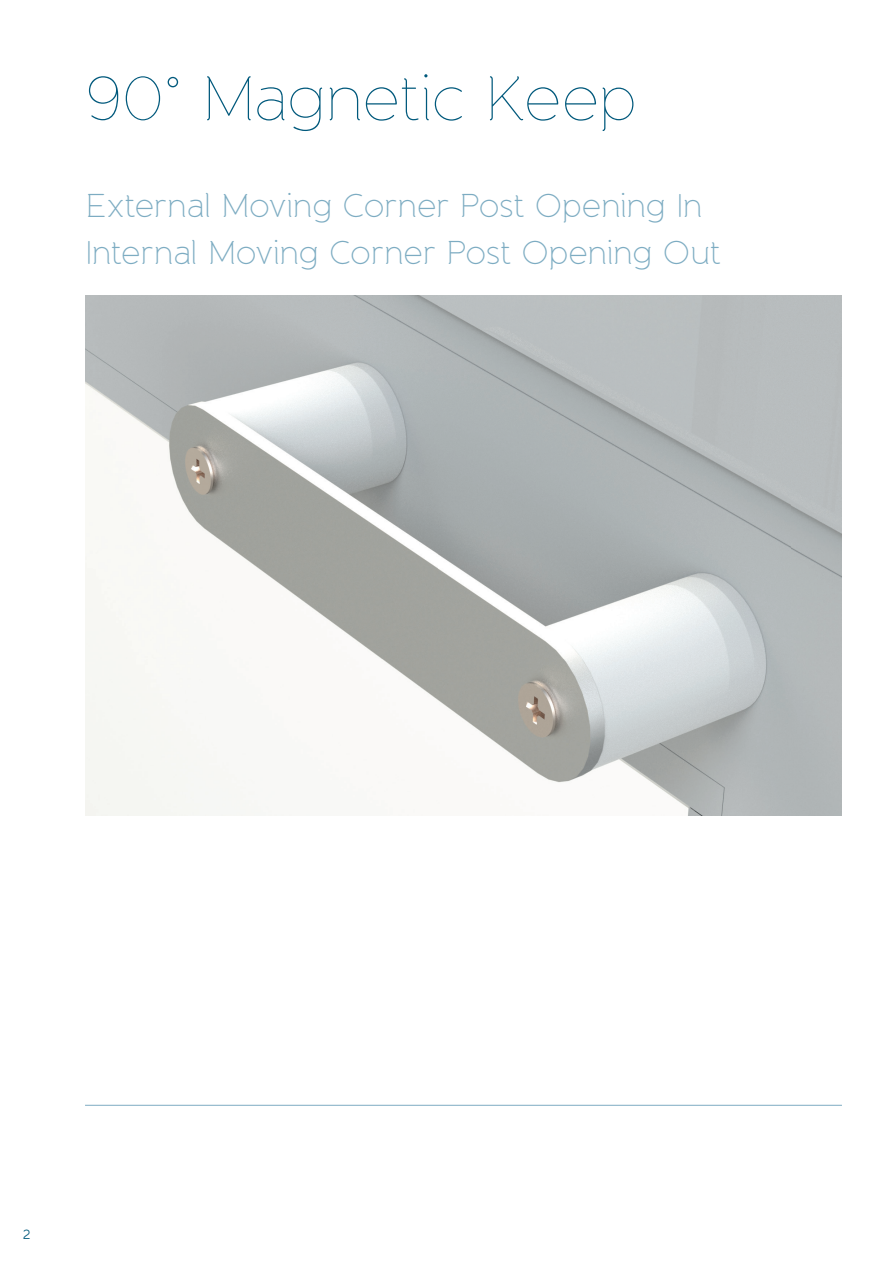
<style>
.page{position:relative;width:893px;height:1263px;background:#fff}
.page>*{position:absolute;margin:0;border:0;box-sizing:border-box;transform-origin:0 0}
.t1{font:100 63px "Bandaultrathin";letter-spacing:-.01em;color:#00597c}
.t2{font:200 33px/47.1px "Banda";letter-spacing:-.01em;color:#7dacc2}
.t3{font:13.5px "Banda";color:#00597c}
</style>
<div class="page">
<hr style="left:85px;top:1105px;width:757px;height:1px;background:#7dacc2">
<img style="left:85px;top:296px;width:757px;height:519px">
<h1 class="t1" style="left:85px;top:61px;width:553px">90° Magnetic Keep</h1>
<p class="t2" style="left:85px;top:181px;width:638px">External Moving Corner Post Opening In<br>Internal Moving Corner Post Opening Out</p>
<p class="t3" style="left:23px;top:1225px;width:9px">2</p>
</div>
